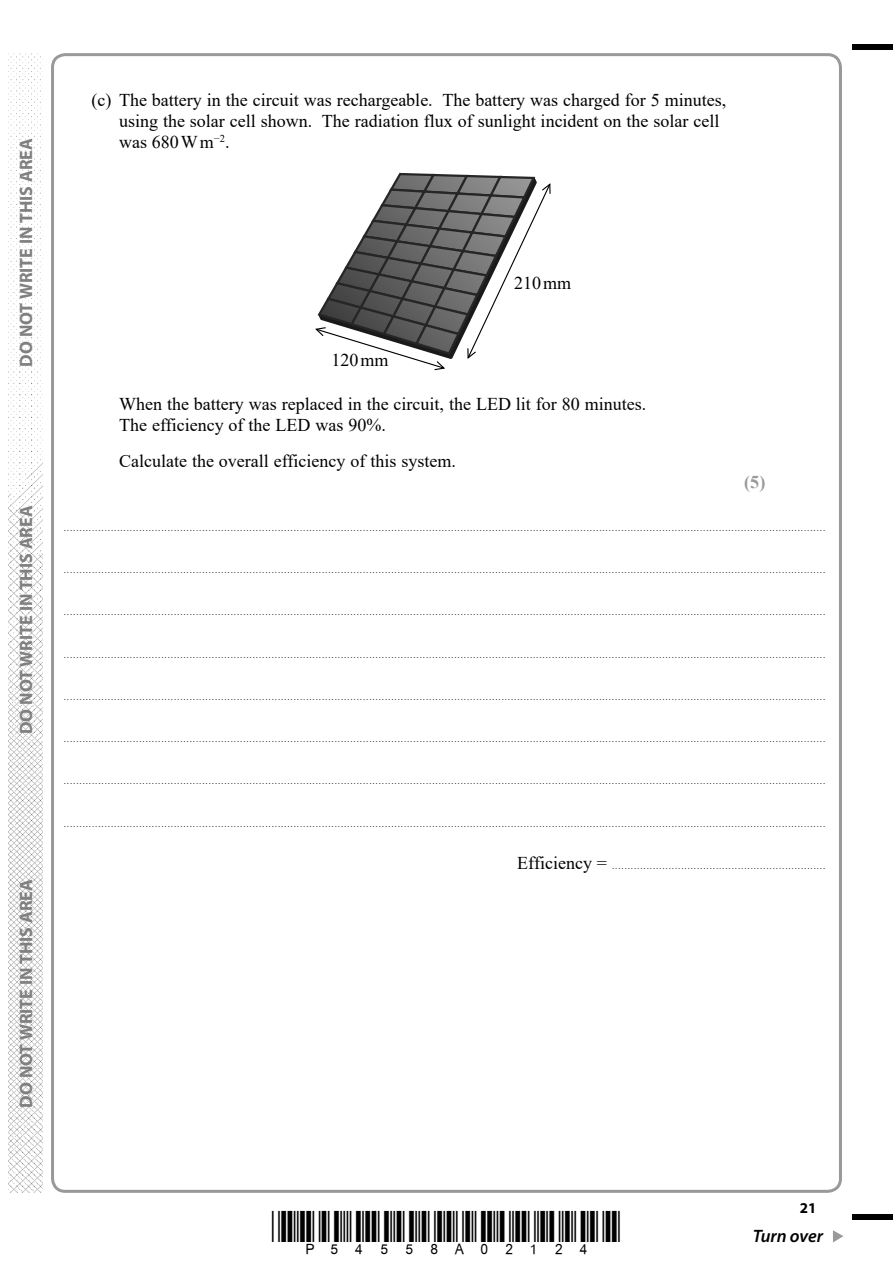
<style>
.page{position:relative;width:893px;height:1263px;background:#fff}
.page>*{position:absolute;margin:0;border:0;box-sizing:border-box;transform-origin:0 0}
.t1{font:18px/21px "Times New Roman";color:#000}
.t2{font:700 18px "Myriad Pro";color:#808080}
.t3{font:italic 600 18px "Myriad Pro";letter-spacing:-.005em;color:#000}
.t4{font:700 18px "Times New Roman";color:#999}
.t5{font:700 15px "Myriad Pro";color:#000}
.t6{font:9px "Times New Roman";color:#000}
.s1{font-size:18px}
</style>
<div class="page">
<div style="left:853px;top:45px;width:40px;height:5px;background:#000"></div>
<div style="left:853px;top:1214px;width:40px;height:6px;background:#000"></div>
<img style="left:9px;top:53px;width:34px;height:1140px">
<svg style="left:315px;top:173px;width:236px;height:197px"></svg>
<svg style="left:833px;top:1230px;width:10px;height:12px"></svg>
<h1 class="t2" style="left:14px;top:367px;width:230px;rotate:-90deg">DO NOT WRITE IN THIS AREA</h1>
<h1 class="t2" style="left:14px;top:734px;width:230px;rotate:-90deg">DO NOT WRITE IN THIS AREA</h1>
<h1 class="t2" style="left:14px;top:1108px;width:230px;rotate:-90deg">DO NOT WRITE IN THIS AREA</h1>
<h1 class="t1" style="left:119px;top:89px;width:609px;text-indent:-28px">(c) The battery in the circuit was rechargeable. The battery was charged for 5 minutes, using the solar cell shown. The radiation flux of sunlight incident on the solar cell was 680Wm<sup>−2</sup>.</h1>
<h1 class="t1" style="left:514px;top:272px;width:59px">210mm</h1>
<h1 class="t1" style="left:331px;top:349px;width:59px">120mm</h1>
<h1 class="t1" style="left:119px;top:393px;width:529px">When the battery was replaced in the circuit, the LED lit for 80 minutes.<br>The efficiency of the LED was 90%.</h1>
<h1 class="t1" style="left:119px;top:450px;width:338px">Calculate the overall efficiency of this system.</h1>
<h1 class="t4" style="left:744px;top:469px;width:23px">(5)</h1>
<p class="t6" style="left:64px;top:521px;width:763px">..................................................................................................................................................................................................................................................</p>
<p class="t6" style="left:64px;top:564px;width:763px">..................................................................................................................................................................................................................................................</p>
<p class="t6" style="left:64px;top:606px;width:763px">..................................................................................................................................................................................................................................................</p>
<p class="t6" style="left:64px;top:648px;width:763px">..................................................................................................................................................................................................................................................</p>
<p class="t6" style="left:64px;top:690px;width:763px">..................................................................................................................................................................................................................................................</p>
<p class="t6" style="left:64px;top:733px;width:763px">..................................................................................................................................................................................................................................................</p>
<p class="t6" style="left:64px;top:775px;width:763px">..................................................................................................................................................................................................................................................</p>
<p class="t6" style="left:64px;top:817px;width:763px">..................................................................................................................................................................................................................................................</p>
<p class="t6" style="left:517px;top:859px;width:310px"><span class="s1">Efficiency =</span> ....................................................................</p>
<h2 class="t5" style="left:800px;top:1198px;width:18px">21</h2>
<h1 class="t3" style="left:753px;top:1225px;width:72px">Turn over</h1>
</div>
